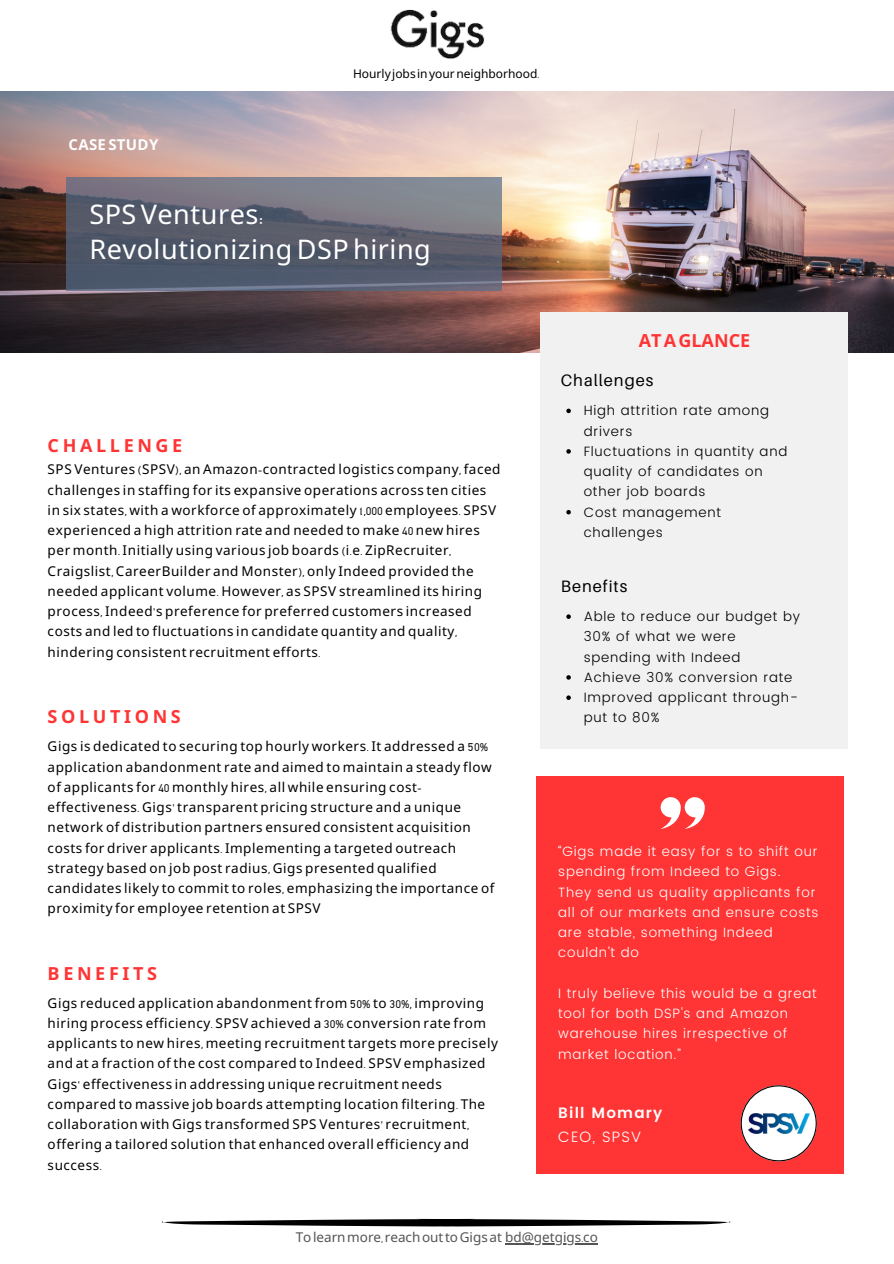
<style>
.page{position:relative;width:894px;height:1264px;background:#fff}
.page>*{position:absolute;margin:0;border:0;box-sizing:border-box;transform-origin:0 0}
.t1{font:27px/34.8px "Noto Sans";letter-spacing:.02em;color:#fff}
.t2{font:700 18px "Noto Sans";letter-spacing:.2em;color:#ff3434}
.t3{font:700 18px "Noto Sans";color:#ff3434}
.t4{font:16.5px "Aileron";letter-spacing:.06em;color:#000}
.t5{font:600 15px "Poppins";letter-spacing:.08em;color:#fff}
.t6{font:700 15px "Noto Sans";letter-spacing:.02em;color:#fff}
.t7{font:300 15px "Poppins";letter-spacing:.08em;color:#fff}
.t8{font:13.5px/20.2px "Noto Sans";letter-spacing:.04em;color:#000}
.t9{font:300 13.5px/20.2px "Poppins";letter-spacing:.06em;color:#fff}
.t10{font:300 13.5px/20.2px "Poppins";letter-spacing:.06em;color:#000}
.t11{font:13.5px "Noto Sans";color:#545454}
.t12{font:12px "Noto Sans";color:#000}
.s1{font-family:"HS Future"}
</style>
<div class="page">
<img style="left:0;top:92px;width:893px;height:261px">
<div style="left:539px;top:312px;width:308px;height:437px;background:#f1f1f1"></div>
<div style="left:536px;top:776px;width:308px;height:397px;background:#ff3434"></div>
<svg style="left:66px;top:177px;width:435px;height:113px;background:#626675"></svg>
<svg style="left:161px;top:1218px;width:569px;height:8px"></svg>
<svg style="left:740px;top:1085px;width:76px;height:76px"></svg>
<img style="left:748px;top:1112px;width:61px;height:21px">
<svg style="left:660px;top:797px;width:44px;height:31px"></svg>
<img style="left:390px;top:9px;width:95px;height:50px">
<svg style="left:566px;top:614px;width:4px;height:5px"></svg>
<svg style="left:566px;top:675px;width:4px;height:4px"></svg>
<svg style="left:566px;top:695px;width:4px;height:5px"></svg>
<svg style="left:566px;top:408px;width:4px;height:5px"></svg>
<svg style="left:566px;top:449px;width:4px;height:4px"></svg>
<svg style="left:566px;top:510px;width:4px;height:4px"></svg>
<hr style="left:505px;top:1243px;width:92px;height:1px;background:#545454">
<p class="t6" style="left:68px;top:134px;width:91px">CASE STUDY</p>
<p class="t12" style="left:353px;top:65px;width:187px">Hourlyjobs inyourneighborhood<span class="s1">.</span></p>
<h2 class="t1" style="left:89px;top:196px;width:343px">SPS Ventures<span class="s1">:<br></span>Revolutionizing DSP hiring</h2>
<p class="t2" style="left:48px;top:433px;width:136px">CHALLENGE</p>
<h6 class="t8" style="left:48px;top:459px;width:454px">SPS Ventures <span class="s1">(</span>SPSV<span class="s1">),</span> an Amazon<span class="s1">-</span>contracted logistics company<span class="s1">,</span> faced challenges in staffing for its expansive operations across ten cities in six states<span class="s1">,</span> with a workforce of approximately <span class="s1">1,000</span> employees<span class="s1">.</span> SPSV experienced a high attrition rate and needed to make <span class="s1">40</span> new hires per month<span class="s1">.</span> Initially using various job boards <span class="s1">(</span>i<span class="s1">.</span>e<span class="s1">.</span> ZipRecruiter<span class="s1">, </span>Craigslist<span class="s1">,</span> CareerBuilder and Monster<span class="s1">),</span> only Indeed provided the needed applicant volume<span class="s1">.</span> However<span class="s1">,</span> as SPSV streamlined its hiring process<span class="s1">,</span> Indeed<span class="s1">'</span>s preference for preferred customers increased</h6>
<h5 class="t8" style="left:48px;top:621px;width:410px">costs and led to fluctuations in candidate quantity and quality<span class="s1">, </span>hindering consistent recruitment efforts<span class="s1">.</span></h5>
<p class="t2" style="left:48px;top:703px;width:135px">SOLUTIONS</p>
<p class="t8" style="left:48px;top:736px;width:445px">Gigs is dedicated to securing top hourly workers<span class="s1">.</span> It addressed a <span class="s1">50% </span>application abandonment rate and aimed to maintain a steady flow of applicants for <span class="s1">40</span> monthly hires<span class="s1">,</span> all while ensuring cost&shy;effectiveness<span class="s1">.</span> Gigs<span class="s1">'</span> transparent pricing structure and a unique network of distribution partners ensured consistent acquisition costs for driver applicants<span class="s1">.</span> Implementing a targeted outreach strategy based on job post radius<span class="s1">,</span> Gigs presented qualified</p>
<p class="t8" style="left:48px;top:877px;width:448px">candidates likely to commit to roles<span class="s1">,</span> emphasizing the importance of proximity for employee retention at SPSV</p>
<h2 class="t2" style="left:48px;top:960px;width:111px">BENEFITS</h2>
<p class="t8" style="left:48px;top:992px;width:451px">Gigs reduced application abandonment from <span class="s1">50%</span> to <span class="s1">30%,</span> improving hiring process efficiency<span class="s1">.</span> SPSV achieved a <span class="s1">30%</span> conversion rate from applicants to new hires<span class="s1">,</span> meeting recruitment targets more precisely and at a fraction of the cost compared to Indeed<span class="s1">.</span> SPSV emphasized Gigs<span class="s1">'</span> effectiveness in addressing unique recruitment needs compared to massive job boards attempting location filtering<span class="s1">.</span> The collaboration with Gigs transformed SPS Ventures<span class="s1">'</span> recruitment<span class="s1">,</span></p>
<p class="t8" style="left:48px;top:1134px;width:423px">offering a tailored solution that enhanced overall efficiency and success<span class="s1">.</span></p>
<h2 class="t3" style="left:638px;top:328px;width:113px">ATAGLANCE</h2>
<p class="t4" style="left:560px;top:370px;width:94px">Challenges</p>
<h3 class="t10" style="left:583px;top:400px;width:187px">High attrition rate among drivers</h3>
<p class="t10" style="left:583px;top:441px;width:205px">Fluctuations in quantity and quality of candidates on other job boards</p>
<p class="t10" style="left:583px;top:502px;width:139px">Cost management challenges</p>
<p class="t4" style="left:560px;top:576px;width:68px">Benefits</p>
<h3 class="t10" style="left:583px;top:606px;width:218px">Able to reduce our budget by<br>30% of what we were spending with Indeed</h3>
<p class="t10" style="left:583px;top:667px;width:210px">Achieve 30% conversion rate</p>
<p class="t10" style="left:583px;top:687px;width:216px">Improved applicant through&shy;put to 80%</p>
<p class="t9" style="left:558px;top:841px;width:262px">“Gigs made it easy for s to shift our spending from Indeed to Gigs.<br>They send us quality applicants for all of our markets and ensure costs are stable, something Indeed couldn’t do</p>
<p class="t9" style="left:558px;top:983px;width:260px">I truly believe this would be a great tool for both DSP's and Amazon warehouse hires irrespective of market location.”</p>
<p class="t5" style="left:558px;top:1104px;width:106px">Bill Momary</p>
<h4 class="t7" style="left:558px;top:1128px;width:84px">CEO, SPSV</h4>
<p class="t11" style="left:295px;top:1227px;width:303px">Tolearnmore<span class="s1">,</span> reachouttoGigsat bd@getgigs<span class="s1">.</span>co</p>
</div>
